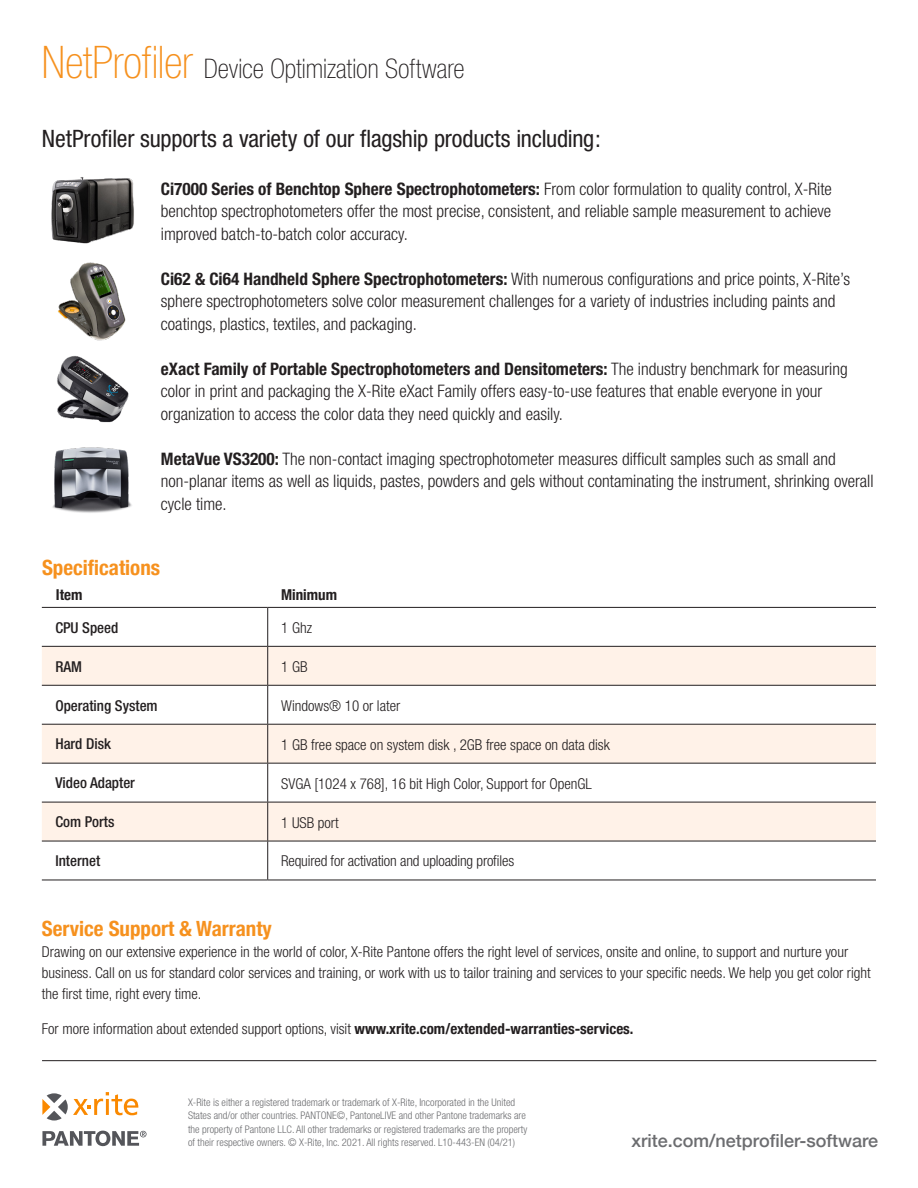
<style>
.page{position:relative;width:918px;height:1188px;background:#fff}
.page>*{position:absolute;margin:0;border:0;box-sizing:border-box;transform-origin:0 0}
.SellSheet-H1__title{font:100 condensed 27px "Helvetica Neue";color:#231f20}
.SellSheet-H1__title-2{font:condensed 24px "Helvetica Neue";letter-spacing:-.01em;color:#231f20}
.t1{font:700 condensed 21px "Helvetica Neue";color:#f6911e}
.t2{font:500 18px "Helvetica Neue";color:#6c6d70}
.SellSheet-Body{font:300 condensed 17.25px/22.5px "Helvetica Neue";color:#231f20}
.SellSheet-Body-2{font:300 condensed 15px/21px "Helvetica Neue";color:#231f20}
.t3{font:500 condensed 15px "Helvetica Neue";color:#231f20}
.SellSheet-Body-3{font:700 condensed 15px "Helvetica Neue";color:#231f20}
.t4{font:300 condensed 10.5px/13.5px "Helvetica Neue";color:#6c6d70}
.s1{font-size:45px;color:#f6911e}
.s2{font-weight:700}
</style>
<div class="page">
<hr style="left:42px;top:1060px;width:834px;height:1px;background:#231f20">
<svg style="left:42px;top:1131px;width:105px;height:15px"></svg>
<svg style="left:42px;top:1092px;width:96px;height:29px"></svg>
<svg style="left:42px;top:647px;width:834px;height:194px;fill:#fff2e8"></svg>
<hr style="left:267px;top:608px;width:1px;height:38px;background:#231f20">
<hr style="left:42px;top:646px;width:226px;height:1px;background:#231f20">
<hr style="left:268px;top:646px;width:608px;height:1px;background:#231f20">
<hr style="left:267px;top:647px;width:1px;height:38px;background:#231f20">
<hr style="left:42px;top:685px;width:226px;height:1px;background:#231f20">
<hr style="left:268px;top:685px;width:608px;height:1px;background:#231f20">
<hr style="left:267px;top:686px;width:1px;height:38px;background:#231f20">
<hr style="left:42px;top:724px;width:226px;height:1px;background:#231f20">
<hr style="left:268px;top:724px;width:608px;height:1px;background:#231f20">
<hr style="left:267px;top:725px;width:1px;height:38px;background:#231f20">
<hr style="left:42px;top:763px;width:226px;height:1px;background:#231f20">
<hr style="left:268px;top:763px;width:608px;height:1px;background:#231f20">
<hr style="left:267px;top:764px;width:1px;height:38px;background:#231f20">
<hr style="left:42px;top:802px;width:226px;height:1px;background:#231f20">
<hr style="left:268px;top:802px;width:608px;height:1px;background:#231f20">
<hr style="left:267px;top:802px;width:1px;height:39px;background:#231f20">
<hr style="left:42px;top:841px;width:226px;height:1px;background:#231f20">
<hr style="left:268px;top:841px;width:608px;height:1px;background:#231f20">
<hr style="left:267px;top:841px;width:1px;height:39px;background:#231f20">
<hr style="left:42px;top:880px;width:226px;height:1px;background:#231f20">
<hr style="left:268px;top:880px;width:608px;height:1px;background:#231f20">
<hr style="left:42px;top:607px;width:226px;height:1px;background:#231f20">
<hr style="left:268px;top:607px;width:608px;height:1px;background:#231f20">
<img style="left:51px;top:177px;width:83px;height:67px">
<img style="left:58px;top:262px;width:68px;height:79px">
<img style="left:57px;top:356px;width:72px;height:67px">
<img style="left:52px;top:447px;width:80px;height:66px">
<p class="SellSheet-H1__title" style="left:42px;top:53px;width:424px"><span class="s1">NetProfiler</span> Device Optimization Software</p>
<p class="SellSheet-H1__title-2" style="left:42px;top:124px;width:560px">NetProfiler supports a variety of our flagship products including:</p>
<p class="SellSheet-Body" style="left:161px;top:177px;width:672px;text-align:justify"><span class="s2">Ci7000 Series of Benchtop Sphere Spectrophotometers:</span> From color formulation to quality control, X-Rite benchtop spectrophotometers offer the most precise, consistent, and reliable sample measurement to achieve improved batch-to-batch color accuracy.</p>
<p class="SellSheet-Body" style="left:161px;top:267px;width:691px"><span class="s2">Ci62 &amp; Ci64 Handheld Sphere Spectrophotometers:</span> With numerous configurations and price points, X-Rite’s sphere spectrophotometers solve color measurement challenges for a variety of industries including paints and coatings, plastics, textiles, and packaging.</p>
<p class="SellSheet-Body" style="left:161px;top:357px;width:688px"><span class="s2">eXact Family of Portable Spectrophotometers and Densitometers:</span> The industry benchmark for measuring color in print and packaging the X-Rite eXact Family offers easy-to-use features that enable everyone in your organization to access the color data they need quickly and easily.</p>
<p class="SellSheet-Body" style="left:161px;top:447px;width:714px"><span class="s2">MetaVue VS3200:</span> The non-contact imaging spectrophotometer measures difficult samples such as small and non-planar items as well as liquids, pastes, powders and gels without contaminating the instrument, shrinking overall cycle time.</p>
<p class="t1" style="left:42px;top:550px;width:120px">Specifications</p>
<p class="SellSheet-Body-3" style="left:56px;top:582px;width:28px">Item</p>
<p class="SellSheet-Body-3" style="left:281px;top:582px;width:58px">Minimum</p>
<p class="t3" style="left:55px;top:618px;width:65px">CPU Speed</p>
<p class="SellSheet-Body-2" style="left:281px;top:617px;width:32px">1 Ghz</p>
<p class="t3" style="left:55px;top:657px;width:28px">RAM</p>
<p class="SellSheet-Body-2" style="left:281px;top:656px;width:28px">1 GB</p>
<p class="t3" style="left:55px;top:696px;width:104px">Operating System</p>
<p class="SellSheet-Body-2" style="left:281px;top:695px;width:121px">Windows® 10 or later</p>
<p class="t3" style="left:55px;top:735px;width:57px">Hard Disk</p>
<p class="SellSheet-Body-2" style="left:281px;top:734px;width:330px">1 GB free space on system disk , 2GB free space on data disk</p>
<p class="t3" style="left:55px;top:774px;width:81px">Video Adapter</p>
<p class="SellSheet-Body-2" style="left:281px;top:773px;width:312px">SVGA [1024 x 768], 16 bit High Color, Support for OpenGL</p>
<p class="t3" style="left:55px;top:813px;width:61px">Com Ports</p>
<p class="SellSheet-Body-2" style="left:281px;top:812px;width:59px">1 USB port</p>
<p class="t3" style="left:55px;top:852px;width:46px">Internet</p>
<p class="SellSheet-Body-2" style="left:281px;top:851px;width:235px">Required for activation and uploading profiles</p>
<p class="t1" style="left:42px;top:911px;width:232px">Service Support &amp; Warranty</p>
<p class="SellSheet-Body-2" style="left:42px;top:941px;width:830px">Drawing on our extensive experience in the world of color, X-Rite Pantone offers the right level of services, onsite and online, to support and nurture your business. Call on us for standard color services and training, or work with us to tailor training and services to your specific needs. We help you get color right the first time, right every time.</p>
<p class="SellSheet-Body-2" style="left:42px;top:1018px;width:593px">For more information about extended support options, visit <span class="s2">www.xrite.com/extended-warranties-services.</span></p>
<p class="t4" style="left:188px;top:1095px;width:341px">X-Rite is either a registered trademark or trademark of X-Rite, Incorporated in the United States and/or other countries. PANTONE©, PantoneLIVE and other Pantone trademarks are the property of Pantone LLC. All other trademarks or registered trademarks are the property of their respective owners. © X-Rite, Inc. 2021. All rights reserved. L10-443-EN (04/21)</p>
<p class="t2" style="left:632px;top:1126px;width:248px">xrite.com/netprofiler-software</p>
</div>
